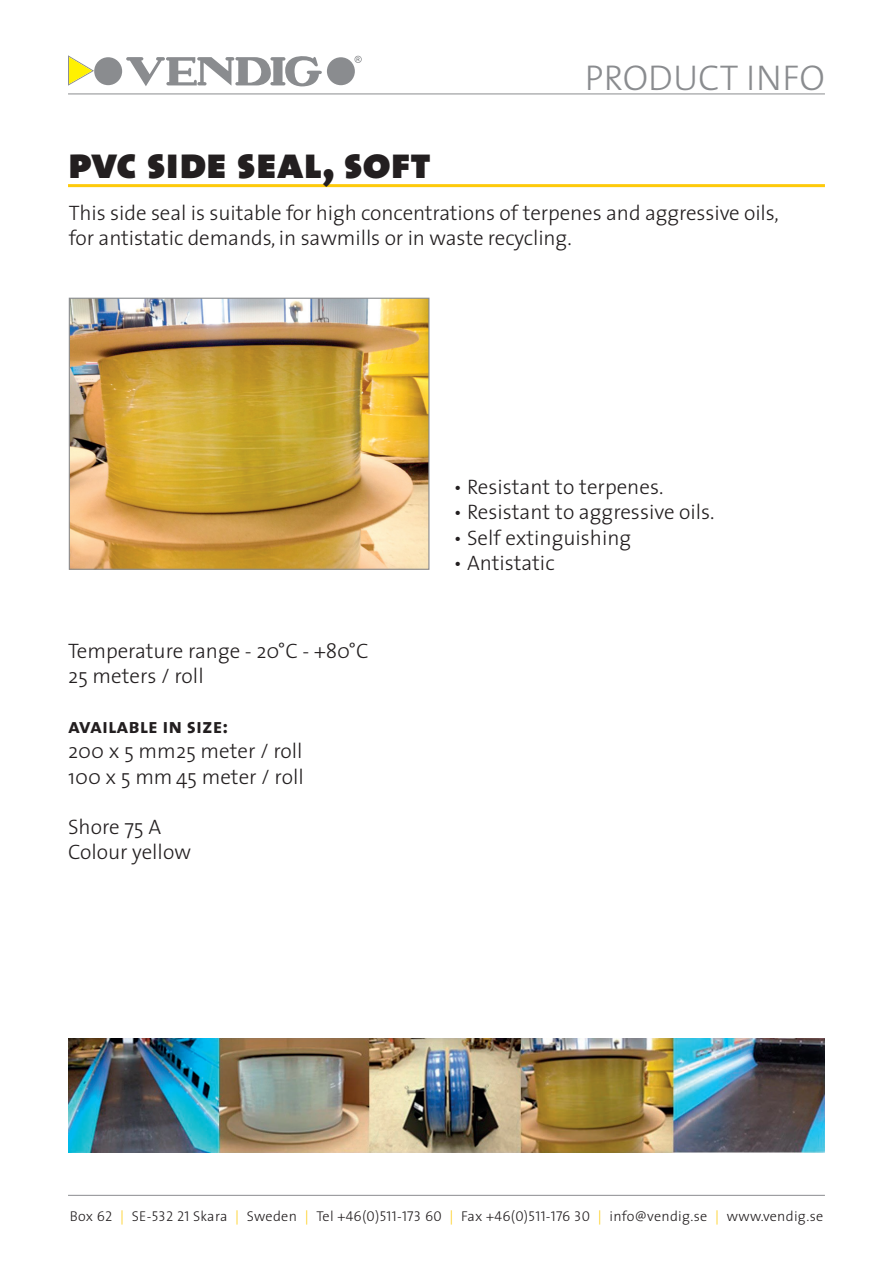
<style>
.page{position:relative;width:893px;height:1263px;background:#fff}
.page>*{position:absolute;margin:0;border:0;box-sizing:border-box;transform-origin:0 0}
.t1{font:45px "The Sans Black Caps";color:#231f20}
.t2{font:300 36px "The Sans";color:#8a8c8f}
.t3{font:300 21px/25.2px "The Sans";letter-spacing:-.005em;color:#231f20}
.t4{font:21px "The Sans Bold Caps";color:#231f20}
.t5{font:300 14.25px "The Sans";letter-spacing:.02em;color:#231f20}
.s1{font-family:"The Sans Light Caps";font-weight:400}
.s2{font-family:"The Sans Light Caps";font-weight:400;color:#feca0a}
</style>
<div class="page">
<hr style="left:68px;top:184px;width:757px;height:3px;background:#feca0a">
<svg style="left:68px;top:55px;width:26px;height:31px"></svg>
<svg style="left:126px;top:56px;width:196px;height:30px"></svg>
<div style="left:327px;top:57px;width:28px;height:28px;background:#8a8c8f;border-radius:50%"></div>
<div style="left:94px;top:57px;width:28px;height:28px;background:#8a8c8f;border-radius:50%"></div>
<svg style="left:354px;top:56px;width:8px;height:7px"></svg>
<hr style="left:68px;top:94px;width:757px;height:1px;background:#8a8c8f">
<hr style="left:68px;top:1195px;width:757px;height:1px;background:#8a8c8f">
<img style="left:71px;top:300px;width:356px;height:268px">
<div style="left:69px;top:298px;width:360px;height:272px;border:1px solid #8a8c8f"></div>
<img style="left:68px;top:1038px;width:757px;height:114px">
<h1 class="t1" style="left:68px;top:125px;width:364px">pvc side seal, soft</h1>
<h2 class="t2" style="left:585px;top:48px;width:241px">PRODUCT INFO</h2>
<p class="t3" style="left:69px;top:199px;width:711px">This side seal is suitable for high concentrations of terpenes and aggressive oils, for antistatic demands, in sawmills or in waste recycling.</p>
<p class="t3" style="left:68px;top:637px;width:302px">Temperature range - 20°C - +80°C<br>25 meters / roll</p>
<p class="t4" style="left:68px;top:708px;width:162px">available in size:</p>
<p class="t3" style="left:68px;top:738px;width:237px">200 x 5 mm25 meter / roll<br>100 x 5 mm 45 meter / roll</p>
<p class="t3" style="left:68px;top:813px;width:124px">Shore 75 A<br>Colour yellow</p>
<p class="t3" style="left:453px;top:474px;width:212px">• Resistant to terpenes.</p>
<p class="t3" style="left:453px;top:499px;width:263px">• Resistant to aggressive oils.</p>
<p class="t3" style="left:453px;top:524px;width:179px">• Self extinguishing</p>
<p class="t3" style="left:453px;top:549px;width:103px">• Antistatic</p>
<p class="t5" style="left:70px;top:1205px;width:755px">Box <span class="s1">62</span> <span class="s2">|</span> SE-<span class="s1">532 21</span> Skara <span class="s2">|</span> Sweden <span class="s2">|</span> Tel +<span class="s1">46(0)511-173 60</span> <span class="s2">|</span> Fax +<span class="s1">46(0)511-176 30</span> <span class="s2">|</span> info@vendig.se <span class="s2">|</span> www.vendig.se</p>
</div>
